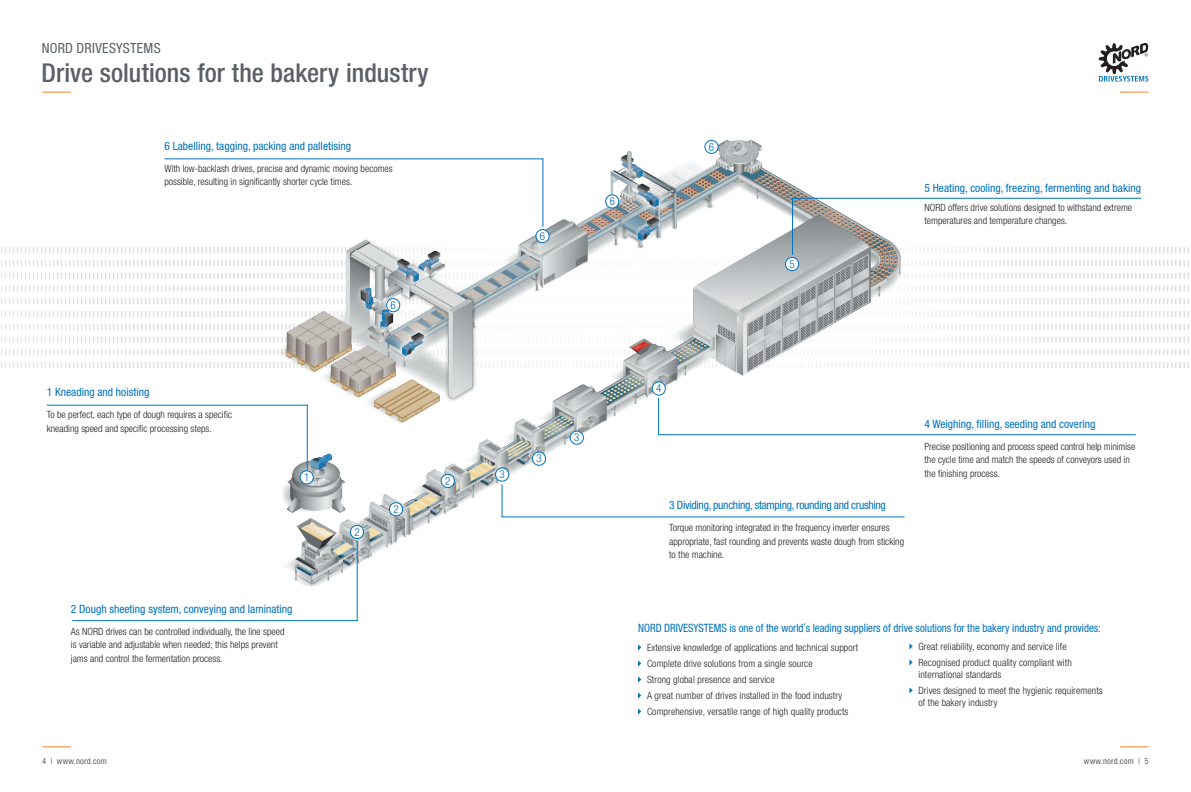
<style>
.page{position:relative;width:1191px;height:792px;background:#fff}
.page>*{position:absolute;margin:0;border:0;box-sizing:border-box;transform-origin:0 0}
.t1{font:500 condensed 26px "Helvetica Neue LT Std";letter-spacing:.005em;color:#5b5f66}
.t2{font:condensed 14px "Helvetica Neue LT Std";letter-spacing:.02em;color:#5b5f66}
.t3{font:condensed 11.5px "Helvetica Neue LT Std";color:#0072bc}
.t4{font:condensed 11.5px "Helvetica Neue LT Std";color:#0072bc;scale:.94 1}
.t5{font:condensed 11.5px "Helvetica Neue LT Std";letter-spacing:-.025em;color:#0072bc}
.t6{font:300 condensed 11px "Helvetica Neue LT Std";color:#0166b3}
.t7{font:300 condensed 10px/13.5px "Helvetica Neue LT Std";color:#231f20}
.t8{font:condensed 8.5px "Helvetica Neue LT Std";letter-spacing:.02em;color:#5b5f66}
</style>
<div class="page">
<svg style="left:43px;top:746px;width:28px;height:1px"></svg>
<svg style="left:1120px;top:746px;width:28px;height:1px"></svg>
<svg style="left:43px;top:92px;width:28px;height:1px"></svg>
<svg style="left:1120px;top:92px;width:28px;height:1px"></svg>
<svg style="left:1098px;top:43px;width:50px;height:39px"></svg>
<img style="left:904px;top:247px;width:285px;height:121px">
<img style="left:1px;top:247px;width:274px;height:121px">
<img style="left:275px;top:139px;width:628px;height:447px">
<svg style="left:658px;top:397px;width:478px;height:38px"></svg>
<svg style="left:502px;top:484px;width:403px;height:33px"></svg>
<svg style="left:47px;top:405px;width:260px;height:65px"></svg>
<svg style="left:792px;top:198px;width:349px;height:57px"></svg>
<svg style="left:72px;top:540px;width:285px;height:81px"></svg>
<svg style="left:164px;top:159px;width:379px;height:68px"></svg>
<svg style="left:638px;top:645px;width:3px;height:6px"></svg>
<svg style="left:638px;top:661px;width:3px;height:6px"></svg>
<svg style="left:638px;top:677px;width:3px;height:6px"></svg>
<svg style="left:638px;top:693px;width:3px;height:6px"></svg>
<svg style="left:638px;top:709px;width:3px;height:6px"></svg>
<svg style="left:909px;top:643px;width:3px;height:7px"></svg>
<svg style="left:909px;top:659px;width:3px;height:7px"></svg>
<svg style="left:909px;top:687px;width:3px;height:7px"></svg>
<div style="left:300px;top:471px;width:13px;height:13px;background:#fff;border-radius:50%"></div>
<div style="left:300px;top:471px;width:13px;height:13px;border:1px solid #0072bc;border-radius:50%"></div>
<div style="left:350px;top:525px;width:14px;height:14px;background:#fff;border-radius:50%"></div>
<div style="left:350px;top:525px;width:14px;height:14px;border:1px solid #0072bc;border-radius:50%"></div>
<div style="left:389px;top:503px;width:13px;height:13px;background:#fff;border-radius:50%"></div>
<div style="left:389px;top:502px;width:14px;height:14px;border:1px solid #0072bc;border-radius:50%"></div>
<div style="left:441px;top:474px;width:13px;height:14px;background:#fff;border-radius:50%"></div>
<div style="left:441px;top:474px;width:13px;height:14px;border:1px solid #0072bc;border-radius:50%"></div>
<div style="left:495px;top:468px;width:14px;height:13px;background:#fff;border-radius:50%"></div>
<div style="left:495px;top:468px;width:14px;height:13px;border:1px solid #0072bc;border-radius:50%"></div>
<div style="left:532px;top:452px;width:13px;height:13px;background:#fff;border-radius:50%"></div>
<div style="left:532px;top:452px;width:14px;height:14px;border:1px solid #0072bc;border-radius:50%"></div>
<div style="left:570px;top:431px;width:13px;height:13px;background:#fff;border-radius:50%"></div>
<div style="left:570px;top:431px;width:13px;height:14px;border:1px solid #0072bc;border-radius:50%"></div>
<div style="left:652px;top:382px;width:13px;height:13px;background:#fff;border-radius:50%"></div>
<div style="left:652px;top:382px;width:13px;height:13px;border:1px solid #0072bc;border-radius:50%"></div>
<div style="left:785px;top:257px;width:13px;height:14px;background:#fff;border-radius:50%"></div>
<div style="left:785px;top:257px;width:14px;height:14px;border:1px solid #0072bc;border-radius:50%"></div>
<div style="left:536px;top:230px;width:13px;height:13px;background:#fff;border-radius:50%"></div>
<div style="left:536px;top:229px;width:13px;height:14px;border:1px solid #0072bc;border-radius:50%"></div>
<div style="left:605px;top:195px;width:14px;height:13px;background:#fff;border-radius:50%"></div>
<div style="left:605px;top:195px;width:14px;height:13px;border:1px solid #0072bc;border-radius:50%"></div>
<div style="left:386px;top:299px;width:14px;height:13px;background:#fff;border-radius:50%"></div>
<div style="left:386px;top:298px;width:14px;height:14px;border:1px solid #0072bc;border-radius:50%"></div>
<div style="left:705px;top:140px;width:13px;height:13px;background:#fff;border-radius:50%"></div>
<div style="left:704px;top:140px;width:14px;height:14px;border:1px solid #0072bc;border-radius:50%"></div>
<h2 class="t2" style="left:42px;top:40px;width:120px">NORD DRIVESYSTEMS</h2>
<h1 class="t1" style="left:41px;top:57px;width:389px">Drive solutions for the bakery industry</h1>
<p class="t3" style="left:164px;top:139px;width:188px">6 Labelling, tagging, packing and palletising</p>
<p class="t7" style="left:164px;top:162px;width:230px">With low-backlash drives, precise and dynamic moving becomes</p>
<p class="t7" style="left:164px;top:175px;width:189px">possible, resulting in significantly shorter cycle times.</p>
<p class="t3" style="left:47px;top:385px;width:104px">1 Kneading and hoisting</p>
<p class="t7" style="left:47px;top:408px;width:187px">To be perfect, each type of dough requires a specific</p>
<p class="t7" style="left:47px;top:421px;width:167px">kneading speed and specific processing steps.</p>
<p class="t6" style="left:304px;top:471px;width:7px">1</p>
<p class="t3" style="left:71px;top:602px;width:223px">2 Dough sheeting system, conveying and laminating</p>
<p class="t7" style="left:71px;top:624px;width:215px">As NORD drives can be controlled individually, the line speed</p>
<p class="t7" style="left:71px;top:638px;width:208px">is variable and adjustable when needed; this helps prevent</p>
<p class="t7" style="left:71px;top:651px;width:153px">jams and control the fermentation process.</p>
<p class="t6" style="left:391px;top:299px;width:7px">6</p>
<p class="t6" style="left:354px;top:525px;width:7px">2</p>
<p class="t6" style="left:393px;top:503px;width:7px">2</p>
<p class="t6" style="left:445px;top:474px;width:7px">2</p>
<p class="t6" style="left:540px;top:230px;width:7px">6</p>
<p class="t6" style="left:609px;top:195px;width:7px">6</p>
<p class="t6" style="left:709px;top:140px;width:7px">6</p>
<p class="t6" style="left:789px;top:257px;width:7px">5</p>
<p class="t3" style="left:924px;top:181px;width:218px">5 Heating, cooling, freezing, fermenting and baking</p>
<p class="t7" style="left:924px;top:200px;width:209px">NORD offers drive solutions designed to withstand extreme</p>
<p class="t7" style="left:924px;top:214px;width:144px">temperatures and temperature changes.</p>
<p class="t6" style="left:499px;top:468px;width:7px">3</p>
<p class="t6" style="left:536px;top:452px;width:7px">3</p>
<p class="t6" style="left:574px;top:431px;width:7px">3</p>
<p class="t6" style="left:656px;top:382px;width:7px">4</p>
<p class="t5" style="left:669px;top:498px;width:218px">3 Dividing, punching, stamping, rounding and crushing</p>
<p class="t7" style="left:669px;top:521px;width:222px">Torque monitoring integrated in the frequency inverter ensures</p>
<p class="t7" style="left:669px;top:534px;width:236px">appropriate, fast rounding and prevents waste dough from sticking</p>
<p class="t7" style="left:669px;top:548px;width:57px">to the machine.</p>
<p class="t3" style="left:924px;top:417px;width:172px">4 Weighing, filling, seeding and covering</p>
<p class="t7" style="left:924px;top:439px;width:212px">Precise positioning and process speed control help minimise the cycle time and match the speeds of conveyors used in</p>
<p class="t7" style="left:924px;top:466px;width:77px">the finishing process.</p>
<p class="t4" style="left:638px;top:621px;width:494px">NORD DRIVESYSTEMS is one of the world´s leading suppliers of drive solutions for the bakery industry and provides:</p>
<p class="t7" style="left:647px;top:640px;width:212px">Extensive knowledge of applications and technical support</p>
<p class="t7" style="left:647px;top:656px;width:167px">Complete drive solutions from a single source</p>
<p class="t7" style="left:647px;top:672px;width:129px">Strong global presence and service</p>
<p class="t7" style="left:647px;top:688px;width:197px">A great number of drives installed in the food industry</p>
<p class="t7" style="left:647px;top:704px;width:203px">Comprehensive, versatile range of high quality products</p>
<p class="t7" style="left:918px;top:639px;width:150px">Great reliability, economy and service life</p>
<p class="t7" style="left:918px;top:655px;width:155px">Recognised product quality compliant with</p>
<p class="t7" style="left:918px;top:667px;width:84px">international standards</p>
<p class="t7" style="left:918px;top:683px;width:186px">Drives designed to meet the hygienic requirements</p>
<p class="t7" style="left:918px;top:695px;width:80px">of the bakery industry</p>
<p class="t8" style="left:42px;top:756px;width:66px">4 | www.nord.com</p>
<p class="t8" style="left:1083px;top:756px;width:66px">www.nord.com | 5</p>
</div>
